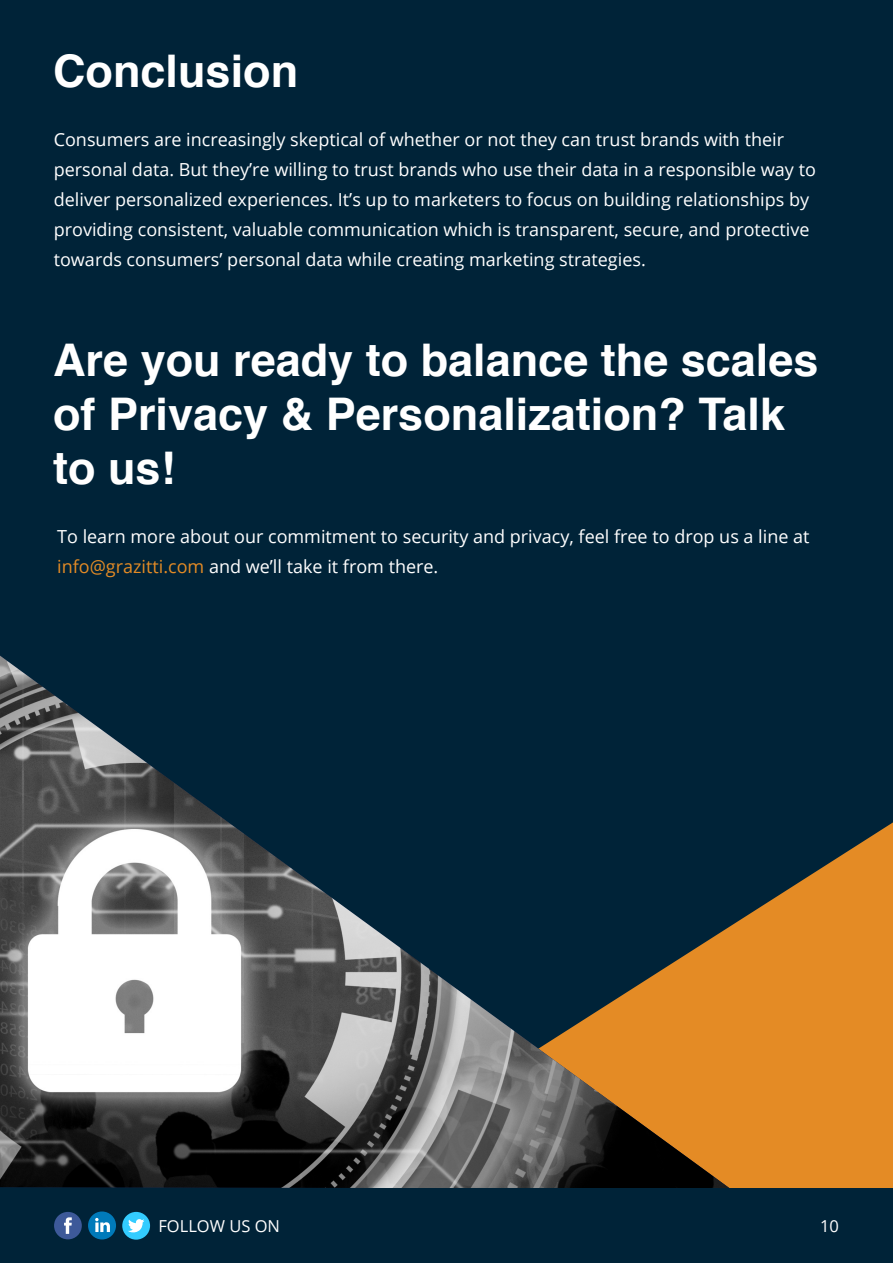
<style>
.page{position:relative;width:893px;height:1263px;background:#002338}
.page>*{position:absolute;margin:0;border:0;box-sizing:border-box;transform-origin:0 0}
.t1{font:700 45px/54px "Helvetica";color:#fff}
.t2{font:18px/30px "Open Sans";color:#fff}
.t3{font:16.5px "Open Sans";color:#fff}
.s1{color:#e48b25}
</style>
<div class="page">
<svg style="left:730px;top:822px;width:163px;height:366px;background:#c37c27"></svg>
<img style="left:0;top:656px;width:730px;height:532px">
<div style="left:122px;top:1212px;width:28px;height:27px;background:#3cf;border-radius:50%"></div>
<svg style="left:128px;top:1219px;width:16px;height:14px"></svg>
<div style="left:88px;top:1211px;width:28px;height:28px;background:#007aba;border-radius:50%"></div>
<svg style="left:95px;top:1218px;width:15px;height:14px"></svg>
<div style="left:54px;top:1212px;width:28px;height:27px;background:#3d5999;border-radius:50%"></div>
<svg style="left:64px;top:1217px;width:8px;height:17px"></svg>
<h1 class="t1" style="left:53px;top:44px;width:247px">Conclusion</h1>
<p class="t2" style="left:54px;top:124px;width:764px">Consumers are increasingly skeptical of whether or not they can trust brands with their personal data. But they’re willing to trust brands who use their data in a responsible way to deliver personalized experiences. It’s up to marketers to focus on building relationships by providing consistent, valuable communication which is transparent, secure, and protective towards consumers’ personal data while creating marketing strategies.</p>
<h1 class="t1" style="left:53px;top:333px;width:767px">Are you ready to balance the scales of Privacy &amp; Personalization? Talk to us!</h1>
<p class="t2" style="left:57px;top:521px;width:754px">To learn more about our commitment to security and privacy, feel free to drop us a line at <span class="s1">info@grazitti.com</span> and we’ll take it from there.</p>
<p class="t3" style="left:158px;top:1215px;width:123px">FOLLOW US ON</p>
<p class="t3" style="left:820px;top:1215px;width:20px">10</p>
</div>
